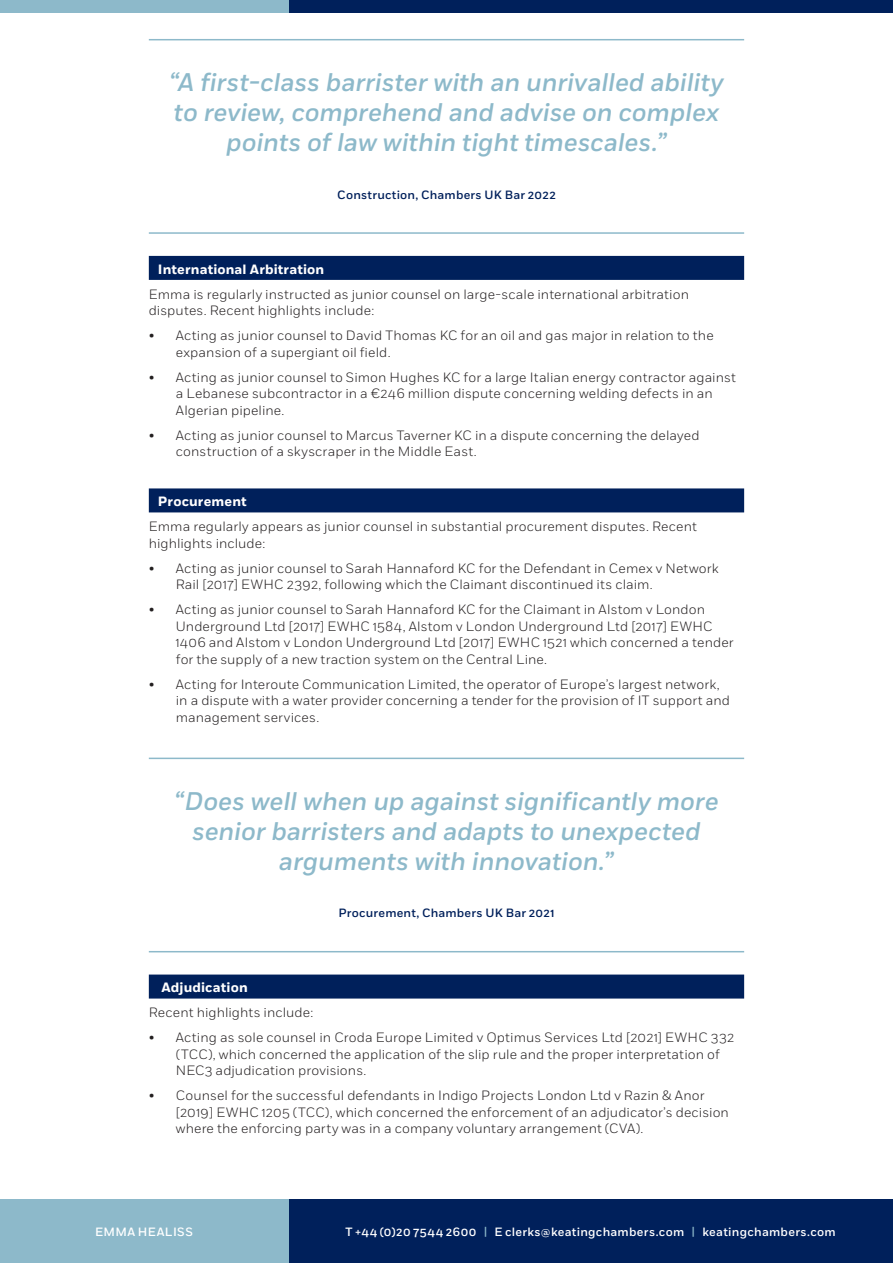
<style>
.page{position:relative;width:893px;height:1263px;background:#fff}
.page>*{position:absolute;margin:0;border:0;box-sizing:border-box;transform-origin:0 0}
.t1{font:italic 500 25.5px/30px "Fort";letter-spacing:-.005em;color:#8db9ca;text-align:center}
.t2{font:300 13.5px/16.5px "Fort";letter-spacing:.01em;color:#231f20}
.t3{font:700 13.5px "Fort";letter-spacing:.01em;color:#fff}
.t4{font:500 12px "Fort";letter-spacing:.025em;color:#fff}
.t5{font:500 12px "Fort";letter-spacing:.02em;color:#00205b}
.s1{color:#8db9ca}
</style>
<div class="page">
<div style="left:288px;top:1199px;width:605px;height:64px;background:#00205b"></div>
<div style="left:0;top:1199px;width:288px;height:64px;background:#8db9ca"></div>
<div style="left:289px;top:0;width:604px;height:13px;background:#00205b"></div>
<div style="left:0;top:0;width:289px;height:13px;background:#8db9ca"></div>
<hr style="left:149px;top:39px;width:595px;height:1px;background:#8db9ca">
<hr style="left:149px;top:232px;width:595px;height:2px;background:#8db9ca">
<div style="left:149px;top:256px;width:595px;height:24px;background:#00205b"></div>
<div style="left:149px;top:488px;width:595px;height:24px;background:#00205b"></div>
<hr style="left:149px;top:758px;width:595px;height:1px;background:#8db9ca">
<hr style="left:149px;top:951px;width:595px;height:1px;background:#8db9ca">
<div style="left:149px;top:974px;width:595px;height:24px;background:#00205b"></div>
<p class="t1" style="left:169px;top:68px;width:556px">“A first-class barrister with an unrivalled ability to review, comprehend and advise on complex points of law within tight timescales.”</p>
<p class="t5" style="left:337px;top:187px;width:220px">Construction, Chambers UK Bar 2022</p>
<p class="t3" style="left:158px;top:261px;width:168px">International Arbitration</p>
<p class="t2" style="left:149px;top:286px;width:542px">Emma is regularly instructed as junior counsel on large-scale international arbitration disputes. Recent highlights include:</p>
<p class="t2" style="left:176px;top:327px;width:539px;text-indent:-27px">• Acting as junior counsel to David Thomas KC for an oil and gas major in relation to the expansion of a supergiant oil field.</p>
<p class="t2" style="left:176px;top:369px;width:562px;text-indent:-27px">• Acting as junior counsel to Simon Hughes KC for a large Italian energy contractor against a Lebanese subcontractor in a €246 million dispute concerning welding defects in an<br>Algerian pipeline.</p>
<p class="t2" style="left:176px;top:427px;width:525px;text-indent:-27px">• Acting as junior counsel to Marcus Taverner KC in a dispute concerning the delayed construction of a skyscraper in the Middle East.</p>
<p class="t3" style="left:158px;top:493px;width:90px">Procurement</p>
<p class="t2" style="left:149px;top:518px;width:549px">Emma regularly appears as junior counsel in substantial procurement disputes. Recent highlights include:</p>
<p class="t2" style="left:176px;top:560px;width:544px;text-indent:-27px">• Acting as junior counsel to Sarah Hannaford KC for the Defendant in Cemex v Network<br>Rail [2017] EWHC 2392, following which the Claimant discontinued its claim.</p>
<p class="t2" style="left:176px;top:601px;width:559px;text-indent:-27px">• Acting as junior counsel to Sarah Hannaford KC for the Claimant in Alstom v London Underground Ltd [2017] EWHC 1584, Alstom v London Underground Ltd [2017] EWHC 1406 and Alstom v London Underground Ltd [2017] EWHC 1521 which concerned a tender for the supply of a new traction system on the Central Line.</p>
<p class="t2" style="left:176px;top:676px;width:556px;text-indent:-27px">• Acting for Interoute Communication Limited, the operator of Europe’s largest network, in a dispute with a water provider concerning a tender for the provision of IT support and management services.</p>
<p class="t1" style="left:174px;top:787px;width:546px">“Does well when up against significantly more senior barristers and adapts to unexpected arguments with innovation.”</p>
<p class="t5" style="left:339px;top:906px;width:217px">Procurement, Chambers UK Bar 2021</p>
<p class="t3" style="left:162px;top:979px;width:88px">Adjudication</p>
<p class="t2" style="left:149px;top:1004px;width:166px">Recent highlights include:</p>
<p class="t2" style="left:176px;top:1029px;width:560px;text-indent:-27px">• Acting as sole counsel in Croda Europe Limited v Optimus Services Ltd [2021] EWHC 332 (TCC), which concerned the application of the slip rule and the proper interpretation of<br>NEC3 adjudication provisions.</p>
<p class="t2" style="left:176px;top:1087px;width:555px;text-indent:-27px">• Counsel for the successful defendants in Indigo Projects London Ltd v Razin &amp; Anor [2019] EWHC 1205 (TCC), which concerned the enforcement of an adjudicator’s decision where the enforcing party was in a company voluntary arrangement (CVA).</p>
<p class="t4" style="left:95px;top:1224px;width:99px">EMMA HEALISS</p>
<p class="t4" style="left:345px;top:1224px;width:492px">T +44 (0)20 7544 2600 <span class="s1">|</span> E clerks@keatingchambers.com <span class="s1">|</span> keatingchambers.com</p>
</div>
